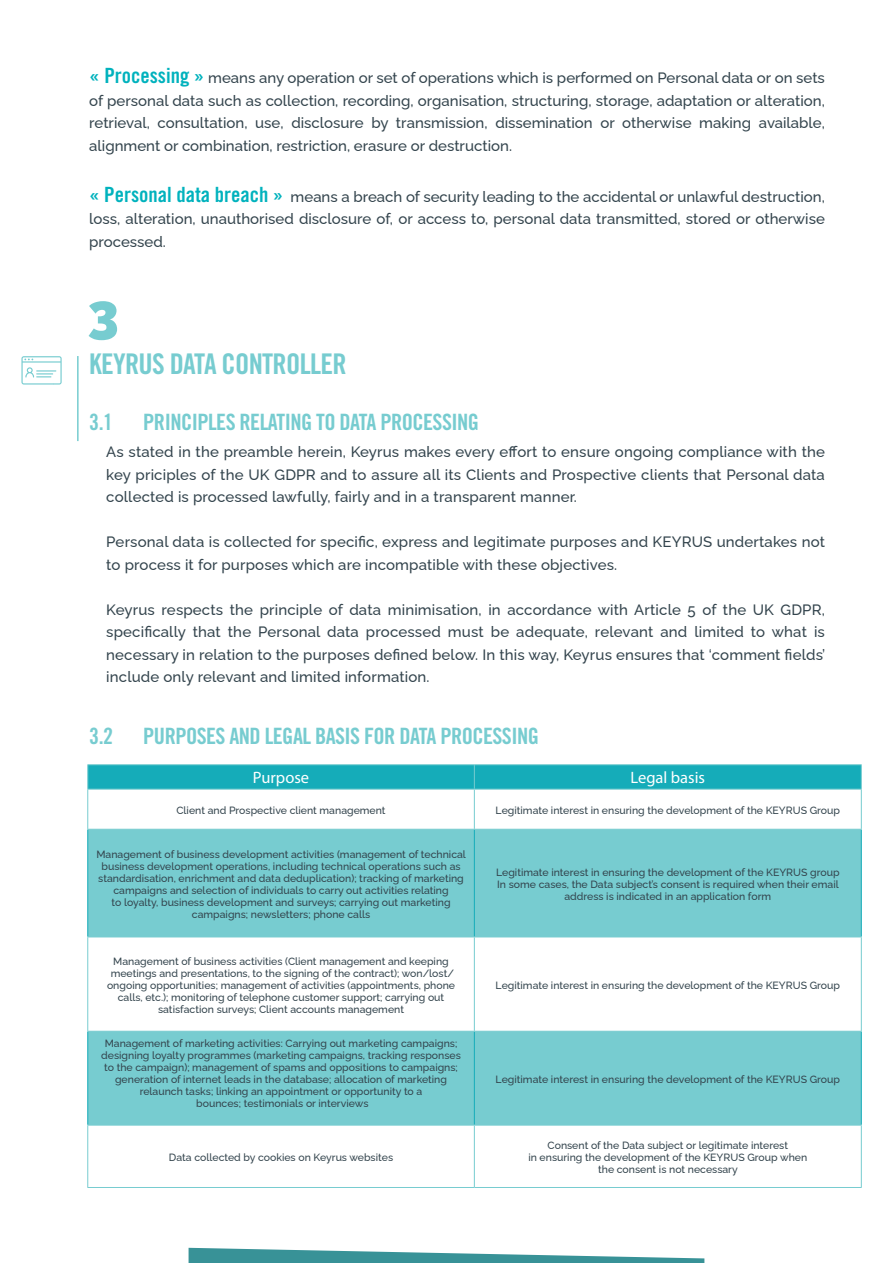
<style>
.page{position:relative;width:893px;height:1263px;background:#fff}
.page>*{position:absolute;margin:0;border:0;box-sizing:border-box;transform-origin:0 0}
.H1_-_blanc{font:900 54px "Raleway";color:#77ccd0}
.H1_-_blanc-2{font:28.5px "Trade Gothic Bold Cond Twenty";letter-spacing:-.025em;color:#77ccd0}
.H1_-_blanc-3{font:22.5px "Trade Gothic Bold Cond Twenty";letter-spacing:-.025em;color:#77ccd0}
.H1_-_blanc-4{font:16.5px "Myriad Pro";color:#fff}
.H1_-_blanc-5{font:500 15px/22.5px "Raleway";letter-spacing:.01em;color:#33444d;text-align:justify}
.t1{font:500 10.5px/12px "Raleway";color:#33444d;text-align:center}
.s1{font-family:"Trade Gothic Bold Cond Twenty";font-weight:400;font-size:21px;color:#00b2bd}
</style>
<div class="page">
<hr style="left:77px;top:356px;width:2px;height:85px;background:#77ccd0">
<svg style="left:21px;top:356px;width:41px;height:29px"></svg>
<div style="left:88px;top:830px;width:773px;height:106px;background:#77ccd0"></div>
<div style="left:88px;top:1032px;width:773px;height:93px;background:#77ccd0"></div>
<hr style="left:87px;top:830px;width:1px;height:106px;background:#15acb9">
<hr style="left:474px;top:830px;width:1px;height:106px;background:#15acb9">
<hr style="left:861px;top:830px;width:1px;height:106px;background:#15acb9">
<hr style="left:87px;top:1031px;width:1px;height:94px;background:#15acb9">
<hr style="left:474px;top:1031px;width:1px;height:94px;background:#15acb9">
<hr style="left:861px;top:1031px;width:1px;height:94px;background:#15acb9">
<hr style="left:87px;top:764px;width:387px;height:1px;background:#77ccd0">
<hr style="left:474px;top:764px;width:388px;height:1px;background:#77ccd0">
<svg style="left:87px;top:765px;width:775px;height:24px;background:#17acb9"></svg>
<hr style="left:87px;top:789px;width:387px;height:1px;background:#77ccd0">
<hr style="left:87px;top:789px;width:1px;height:40px;background:#77ccd0">
<hr style="left:474px;top:789px;width:388px;height:1px;background:#77ccd0">
<hr style="left:474px;top:789px;width:1px;height:40px;background:#77ccd0">
<hr style="left:861px;top:789px;width:1px;height:40px;background:#77ccd0">
<hr style="left:87px;top:829px;width:387px;height:1px;background:#77ccd0">
<hr style="left:474px;top:829px;width:388px;height:1px;background:#77ccd0">
<hr style="left:87px;top:936px;width:387px;height:1px;background:#77ccd0">
<hr style="left:87px;top:937px;width:1px;height:94px;background:#77ccd0">
<hr style="left:474px;top:936px;width:388px;height:1px;background:#77ccd0">
<hr style="left:474px;top:937px;width:1px;height:94px;background:#77ccd0">
<hr style="left:861px;top:937px;width:1px;height:94px;background:#77ccd0">
<hr style="left:87px;top:1031px;width:387px;height:1px;background:#77ccd0">
<hr style="left:474px;top:1031px;width:388px;height:1px;background:#77ccd0">
<hr style="left:87px;top:1125px;width:387px;height:1px;background:#77ccd0">
<hr style="left:87px;top:1125px;width:1px;height:62px;background:#77ccd0">
<hr style="left:474px;top:1125px;width:388px;height:1px;background:#77ccd0">
<hr style="left:474px;top:1125px;width:1px;height:62px;background:#77ccd0">
<hr style="left:861px;top:1125px;width:1px;height:62px;background:#77ccd0">
<hr style="left:87px;top:1187px;width:387px;height:1px;background:#77ccd0">
<hr style="left:474px;top:1187px;width:388px;height:1px;background:#77ccd0">
<svg style="left:189px;top:1248px;width:515px;height:15px"></svg>
<p class="H1_-_blanc-5" style="left:89px;top:65px;width:737px"><span class="s1">« Processing »</span> means any operation or set of operations which is performed on Personal data or on sets of personal data such as collection, recording, organisation, structuring, storage, adaptation or alteration, retrieval, consultation, use, disclosure by transmission, dissemination or otherwise making available, alignment or combination, restriction, erasure or destruction.</p>
<p class="H1_-_blanc-5" style="left:89px;top:184px;width:737px"><span class="s1">« Personal data breach »</span> means a breach of security leading to the accidental or unlawful destruction, loss, alteration, unauthorised disclosure of, or access to, personal data transmitted, stored or otherwise processed.</p>
<p class="H1_-_blanc" style="left:88px;top:279px;width:33px">3</p>
<p class="H1_-_blanc-2" style="left:89px;top:347px;width:259px">KEYRUS DATA CONTROLLER</p>
<p class="H1_-_blanc-3" style="left:89px;top:408px;width:25px">3.1</p>
<p class="H1_-_blanc-3" style="left:143px;top:408px;width:337px">PRINCIPLES RELATING TO DATA PROCESSING</p>
<p class="H1_-_blanc-5" style="left:106px;top:439px;width:720px">As stated in the preamble herein, Keyrus makes every effort to ensure ongoing compliance with the key priciples of the UK GDPR and to assure all its Clients and Prospective clients that Personal data collected is processed lawfully, fairly and in a transparent manner.</p>
<p class="H1_-_blanc-5" style="left:106px;top:529px;width:720px">Personal data is collected for specific, express and legitimate purposes and KEYRUS undertakes not to process it for purposes which are incompatible with these objectives.</p>
<p class="H1_-_blanc-5" style="left:106px;top:596px;width:720px">Keyrus respects the principle of data minimisation, in accordance with Article 5 of the UK GDPR, specifically that the Personal data processed must be adequate, relevant and limited to what is necessary in relation to the purposes defined below. In this way, Keyrus ensures that ‘comment fields’ include only relevant and limited information.</p>
<p class="H1_-_blanc-3" style="left:89px;top:722px;width:25px">3.2</p>
<p class="H1_-_blanc-3" style="left:143px;top:722px;width:397px">PURPOSES AND LEGAL BASIS FOR DATA PROCESSING</p>
<p class="H1_-_blanc-4" style="left:253px;top:767px;width:58px">Purpose</p>
<p class="H1_-_blanc-4" style="left:630px;top:767px;width:76px">Legal basis</p>
<p class="t1" style="left:176px;top:803px;width:211px">Client and Prospective client management</p>
<p class="t1" style="left:496px;top:803px;width:346px">Legitimate interest in ensuring the development of the KEYRUS Group</p>
<p class="t1" style="left:96px;top:847px;width:371px">Management of business development activities (management of technical business development operations, including technical operations such as</p>
<p class="t1" style="left:98px;top:871px;width:367px">standardisation, enrichment and data deduplication); tracking of marketing campaigns and selection of individuals to carry out activities relating</p>
<p class="t1" style="left:112px;top:895px;width:341px">to loyalty, business development and surveys; carrying out marketing</p>
<p class="t1" style="left:192px;top:907px;width:180px">campaigns; newsletters; phone calls</p>
<p class="t1" style="left:496px;top:865px;width:345px">Legitimate interest in ensuring the development of the KEYRUS group</p>
<p class="t1" style="left:497px;top:877px;width:343px">In some cases, the Data subject’s consent is required when their email address is indicated in an application form</p>
<p class="t1" style="left:113px;top:954px;width:337px">Management of business activities (Client management and keeping</p>
<p class="t1" style="left:111px;top:966px;width:345px">meetings and presentations, to the signing of the contract); won/lost/</p>
<p class="t1" style="left:107px;top:978px;width:350px">ongoing opportunities; management of activities (appointments, phone calls, etc.); monitoring of telephone customer support; carrying out</p>
<p class="t1" style="left:158px;top:1002px;width:247px">satisfaction surveys; Client accounts management</p>
<p class="t1" style="left:101px;top:1036px;width:361px">Management of marketing activities: Carrying out marketing campaigns; designing loyalty programmes (marketing campaigns, tracking responses</p>
<p class="t1" style="left:104px;top:1060px;width:355px">to the campaign); management of spams and oppositions to campaigns; generation of internet leads in the database; allocation of marketing relaunch tasks; linking an appointment or opportunity to a</p>
<p class="t1" style="left:196px;top:1096px;width:174px">bounces; testimonials or interviews</p>
<p class="t1" style="left:169px;top:1150px;width:226px">Data collected by cookies on Keyrus websites</p>
<p class="t1" style="left:496px;top:978px;width:346px">Legitimate interest in ensuring the development of the KEYRUS Group</p>
<p class="t1" style="left:496px;top:1072px;width:346px">Legitimate interest in ensuring the development of the KEYRUS Group</p>
<p class="t1" style="left:548px;top:1138px;width:242px">Consent of the Data subject or legitimate interest</p>
<p class="t1" style="left:528px;top:1150px;width:280px">in ensuring the development of the KEYRUS Group when</p>
<p class="t1" style="left:598px;top:1162px;width:141px">the consent is not necessary</p>
</div>
